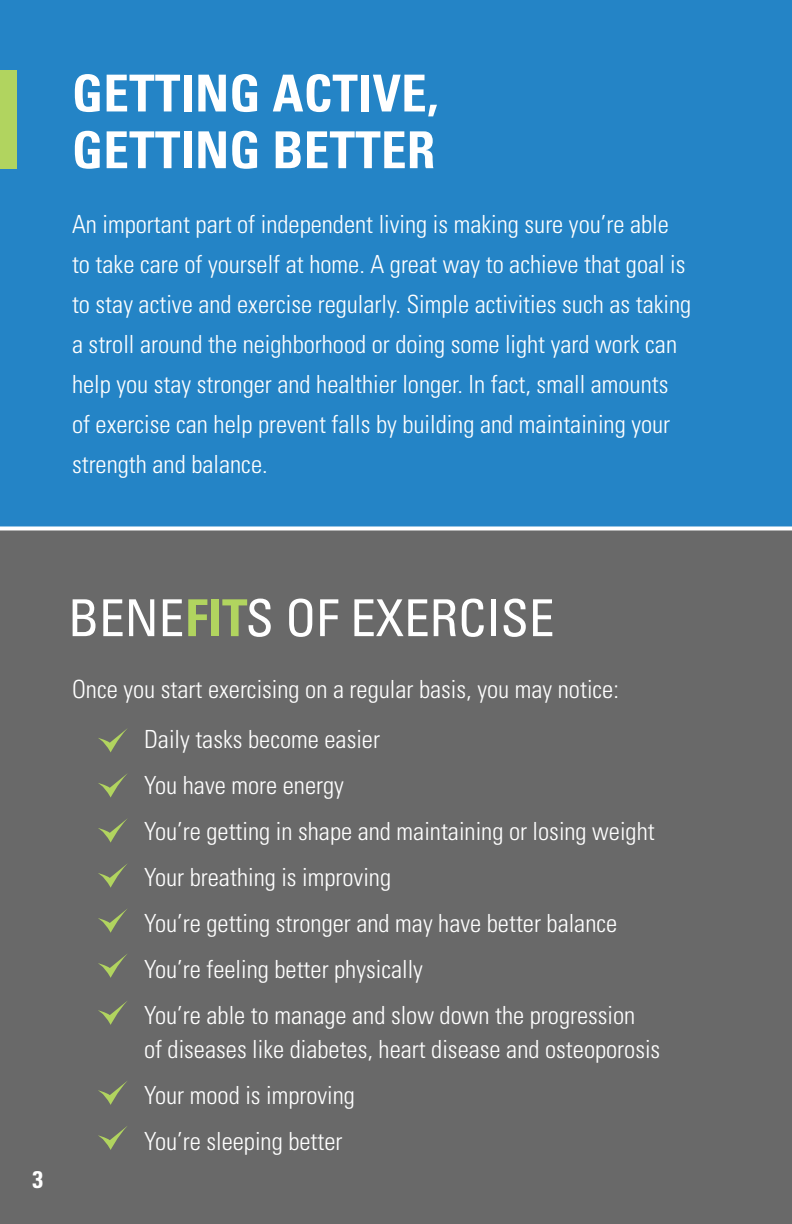
<style>
.page{position:relative;width:792px;height:1224px;background:#696969}
.page>*{position:absolute;margin:0;border:0;box-sizing:border-box;transform-origin:0 0}
.t1{font:700 condensed 51px/56.8px "Univers";letter-spacing:.005em;color:#fff}
.t2{font:condensed 51px "Univers";color:#fff}
.t3{font:300 condensed 25px/46px "Univers";color:#fff}
.t4{font:700 condensed 24px "Univers";color:#fff}
.s1{font-weight:700;color:#b1d45f}
</style>
<div class="page">
<div style="left:0;top:0;width:792px;height:528px;background:#2484c6"></div>
<svg style="left:98px;top:729px;width:29px;height:23px"></svg>
<svg style="left:98px;top:774px;width:29px;height:24px"></svg>
<svg style="left:98px;top:819px;width:29px;height:24px"></svg>
<svg style="left:98px;top:864px;width:29px;height:24px"></svg>
<svg style="left:98px;top:909px;width:29px;height:24px"></svg>
<svg style="left:98px;top:1081px;width:29px;height:24px"></svg>
<svg style="left:98px;top:954px;width:29px;height:24px"></svg>
<svg style="left:98px;top:1001px;width:29px;height:24px"></svg>
<svg style="left:98px;top:1126px;width:29px;height:24px"></svg>
<div style="left:0;top:70px;width:17px;height:99px;background:#b1d45f"></div>
<svg style="left:0;top:526px;width:792px;height:4px;background:#e4f0f8"></svg>
<h1 class="t1" style="left:72px;top:64px;width:368px">GETTING ACTIVE,<br>GETTING BETTER</h1>
<p class="t3" style="left:72px;top:204px;width:621px;line-height:40px">An important part of independent living is making sure you’re able to take care of yourself at home. A great way to achieve that goal is to stay active and exercise regularly. Simple activities such as taking a stroll around the neighborhood or doing some light yard work can help you stay stronger and healthier longer. In fact, small amounts of exercise can help prevent falls by building and maintaining your strength and balance.</p>
<p class="t4" style="left:32px;top:1165px;width:12px">3</p>
<h1 class="t2" style="left:68px;top:586px;width:488px">BENE<span class="s1">FIT</span>S OF EXERCISE</h1>
<p class="t3" style="left:144px;top:663px;width:476px;line-height:50px;text-indent:-72px">Once you start exercising on a regular basis, you may notice:<br>Daily tasks become easier</p>
<p class="t3" style="left:144px;top:761px;width:512px">You have more energy<br>You’re getting in shape and maintaining or losing weight Your breathing is improving<br>You’re getting stronger and may have better balance You’re feeling better physically<br>You’re able to manage and slow down the progression</p>
<p class="t3" style="left:144px;top:1025px;width:518px">of diseases like diabetes, heart disease and osteoporosis<br>Your mood is improving<br>You’re sleeping better</p>
</div>
